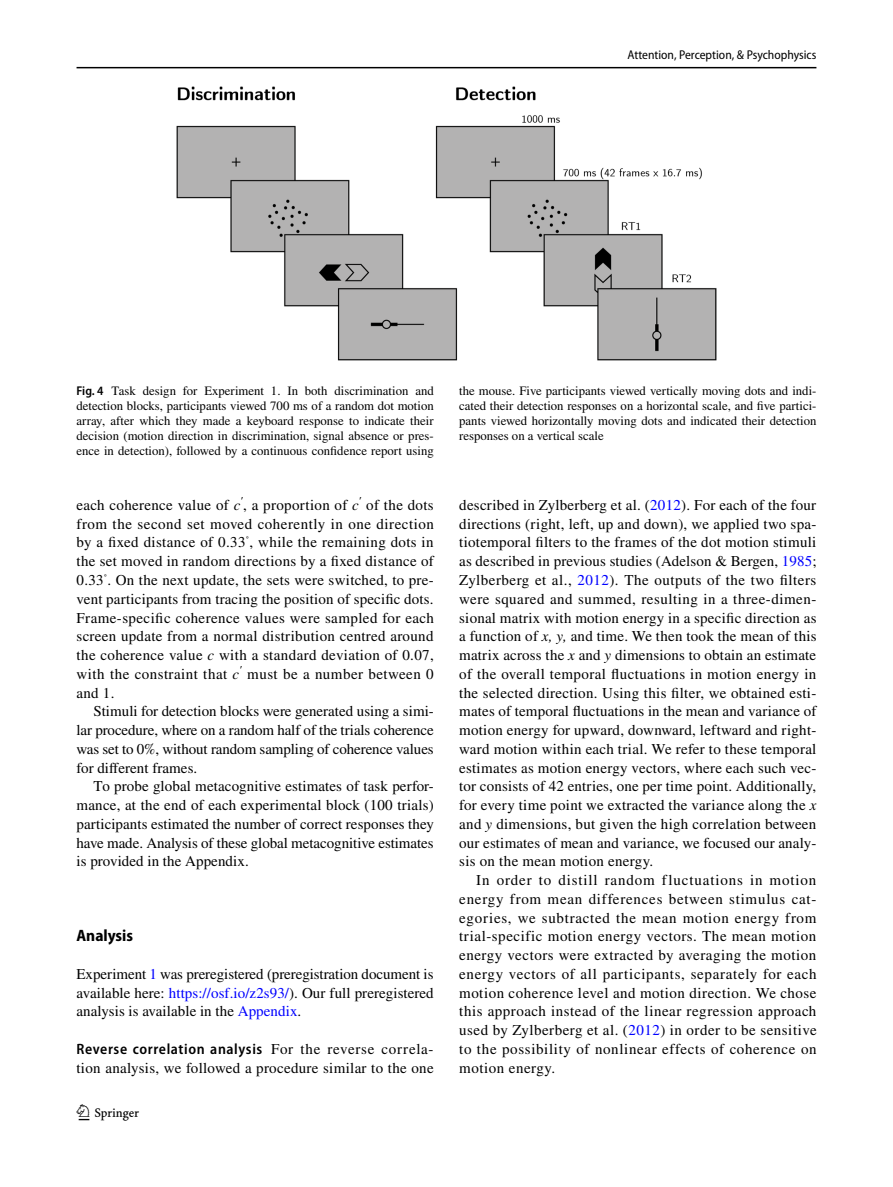
<style>
.page{position:relative;width:893px;height:1187px;background:#fff}
.page>*{position:absolute;margin:0;border:0;box-sizing:border-box;transform-origin:0 0}
.t1{font:22.5px "Springnew Regular 2";color:#000}
.t2{font:700 semi-condensed 16.5px "Myriad Pro";color:#000}
.t3{font:15px/18.8px "STIX";letter-spacing:.01em;color:#000;text-align:justify}
.t4{font:600 semi-condensed 15px "Myriad Pro";letter-spacing:.04em;color:#000}
.t5{font:12.75px/15px "STIX";color:#000;text-align:justify}
.t6{font:semi-condensed 12.75px "Myriad Pro";color:#000}
.s1{font-family:"Myriad Pro";font-weight:600;font-stretch:semi-condensed}
.s2{font-style:italic}
.s3{color:#00f}
.s4{font-family:"STIX";font-weight:400;font-stretch:normal}
</style>
<div class="page">
<hr style="left:77px;top:67px;width:739px;height:1px;background:#000">
<img style="left:176px;top:87px;width:540px;height:273px">
<p class="t6" style="left:627px;top:48px;width:191px">Attention, Perception, &amp; Psychophysics</p>
<p class="t5" style="left:77px;top:384px;width:359px"><span class="s1">Fig. 4</span> Task design for Experiment 1. In both discrimination and detection blocks, participants viewed 700 ms of a random dot motion array, after which they made a keyboard response to indicate their decision (motion direction in discrimination, signal absence or pres&shy;ence in detection), followed by a continuous confidence report using</p>
<p class="t5" style="left:459px;top:384px;width:359px">the mouse. Five participants viewed vertically moving dots and indi&shy;cated their detection responses on a horizontal scale, and five partici&shy;pants viewed horizontally moving dots and indicated their detection responses on a vertical scale</p>
<p class="t3" style="left:77px;top:496px;width:359px">each coherence value of <span class="s2">c</span><sup>′</sup>, a proportion of <span class="s2">c</span><sup>′</sup> of the dots from the second set moved coherently in one direction by a fixed distance of 0.33<sup>∘</sup>, while the remaining dots in the set moved in random directions by a fixed distance of 0.33<sup>∘</sup>. On the next update, the sets were switched, to pre&shy;vent participants from tracing the position of specific dots.<br>Frame-specific coherence values were sampled for each screen update from a normal distribution centred around the coherence value <span class="s2">c</span> with a standard deviation of 0.07, with the constraint that <span class="s2">c</span><sup>′</sup> must be a number between 0 and 1.</p>
<p class="t3" style="left:77px;top:702px;width:359px;text-indent:17px">Stimuli for detection blocks were generated using a simi&shy;lar procedure, where on a random half of the trials coherence was set to 0%, without random sampling of coherence values for different frames.</p>
<p class="t3" style="left:77px;top:777px;width:359px;text-indent:17px">To probe global metacognitive estimates of task perfor&shy;mance, at the end of each experimental block (100 trials) participants estimated the number of correct responses they have made. Analysis of these global metacognitive estimates is provided in the Appendix.</p>
<p class="t2" style="left:77px;top:926px;width:58px">Analysis</p>
<p class="t3" style="left:77px;top:965px;width:359px">Experiment <span class="s3">1</span> was preregistered (preregistration document is available here: <span class="s3">https://osf.io/z2s93/</span>). Our full preregistered analysis is available in the <span class="s3">Appendix</span>.</p>
<p class="t4" style="left:77px;top:1040px;width:359px">Reverse correlation analysis <span class="s4">For the reverse correla-</span></p>
<p class="t3" style="left:77px;top:1059px;width:359px">tion analysis, we followed a procedure similar to the one</p>
<h1 class="t1" style="left:79px;top:1104px;width:62px">1 3</h1>
<p class="t3" style="left:459px;top:496px;width:359px">described in Zylberberg et al. (<span class="s3">2012</span>). For each of the four directions (right, left, up and down), we applied two spa&shy;tiotemporal filters to the frames of the dot motion stimuli as described in previous studies (Adelson &amp; Bergen, <span class="s3">1985</span>; Zylberberg et al., <span class="s3">2012</span>). The outputs of the two filters were squared and summed, resulting in a three-dimen&shy;sional matrix with motion energy in a specific direction as a function of <span class="s2">x, y,</span> and time. We then took the mean of this matrix across the <span class="s2">x</span> and <span class="s2">y</span> dimensions to obtain an estimate of the overall temporal fluctuations in motion energy in the selected direction. Using this filter, we obtained esti&shy;mates of temporal fluctuations in the mean and variance of motion energy for upward, downward, leftward and right&shy;ward motion within each trial. We refer to these temporal estimates as motion energy vectors, where each such vec&shy;tor consists of 42 entries, one per time point. Additionally, for every time point we extracted the variance along the <span class="s2">x </span>and <span class="s2">y</span> dimensions, but given the high correlation between our estimates of mean and variance, we focused our analy&shy;sis on the mean motion energy.</p>
<p class="t3" style="left:459px;top:871px;width:359px;text-indent:17px">In order to distill random fluctuations in motion energy from mean differences between stimulus cat&shy;egories, we subtracted the mean motion energy from trial-specific motion energy vectors. The mean motion energy vectors were extracted by averaging the motion energy vectors of all participants, separately for each motion coherence level and motion direction. We chose this approach instead of the linear regression approach used by Zylberberg et al. (<span class="s3">2012</span>) in order to be sensitive to the possibility of nonlinear effects of coherence on motion energy.</p>
</div>
